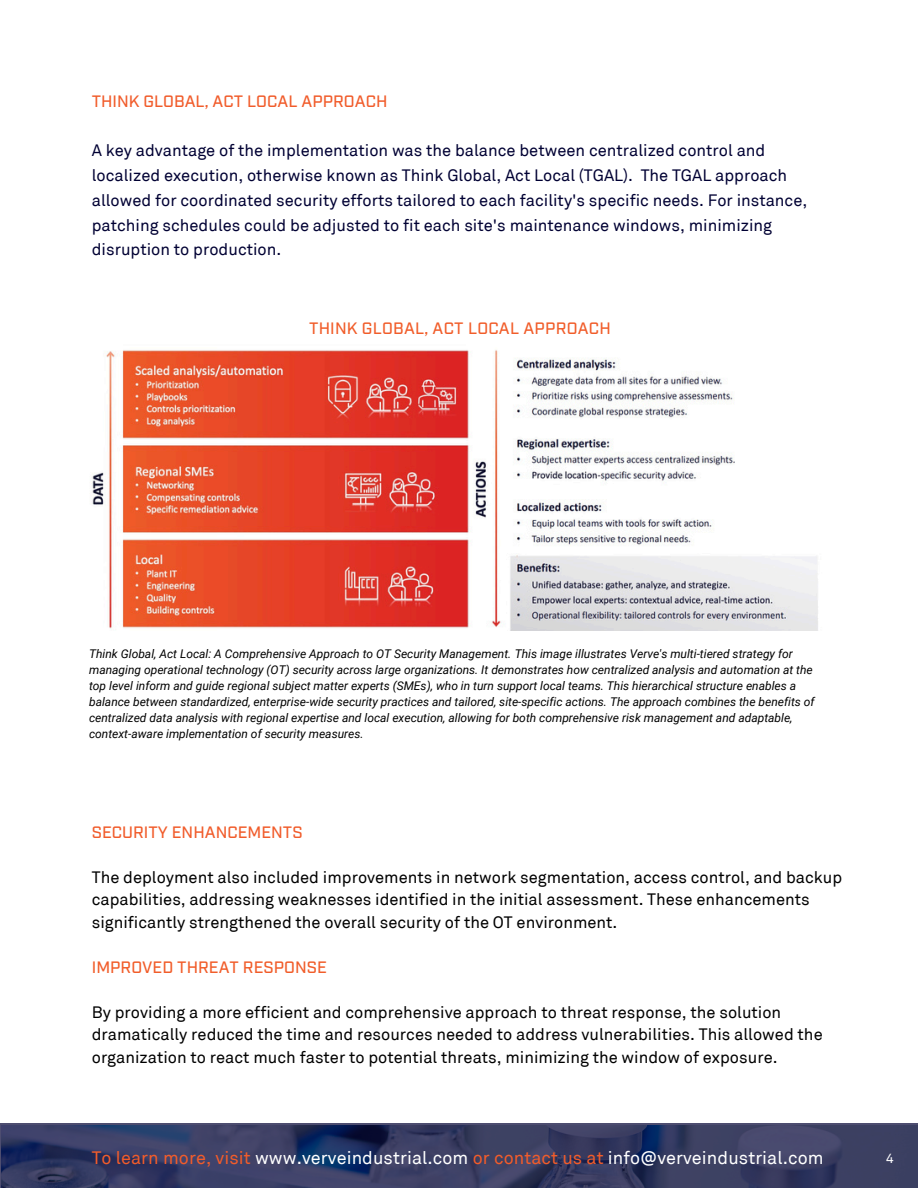
<style>
.page{position:relative;width:918px;height:1188px;background:#fff}
.page>*{position:absolute;margin:0;border:0;box-sizing:border-box;transform-origin:0 0}
.t1{font:18px "Akkurat";letter-spacing:.005em;color:#fff}
.t2{font:16.5px/22.5px "Akkurat";color:#000}
.t3{font:16.5px/24.8px "Akkurat";color:#003}
.t4{font:500 16.5px "Industry Test";letter-spacing:.01em;color:#f15d2a}
.t5{font:500 16.5px "Industry Test";color:#f15c2b}
.t6{font:13.5px "Akkurat";color:#fff}
.t7{font:italic 12px/16px "Roboto";color:#000}
.s1{color:#f15c2b}
</style>
<div class="page">
<svg style="left:0;top:1124px;width:918px;height:64px;background:#363c62"></svg>
<img style="left:91px;top:350px;width:727px;height:281px">
<h2 class="t5" style="left:92px;top:90px;width:297px">THINK GLOBAL, ACT LOCAL APPROACH</h2>
<p class="t3" style="left:92px;top:138px;width:717px">A key advantage of the implementation was the balance between centralized control and localized execution, otherwise known as Think Global, Act Local (TGAL). The TGAL approach allowed for coordinated security efforts tailored to each facility's specific needs. For instance, patching schedules could be adjusted to fit each site's maintenance windows, minimizing disruption to production.</p>
<h2 class="t4" style="left:309px;top:317px;width:303px">THINK GLOBAL, ACT LOCAL APPROACH</h2>
<p class="t7" style="left:89px;top:646px;width:727px">Think Global, Act Local: A Comprehensive Approach to OT Security Management. This image illustrates Verve's multi-tiered strategy for managing operational technology (OT) security across large organizations. It demonstrates how centralized analysis and automation at the top level inform and guide regional subject matter experts (SMEs), who in turn support local teams. This hierarchical structure enables a balance between standardized, enterprise-wide security practices and tailored, site-specific actions. The approach combines the benefits of centralized data analysis with regional expertise and local execution, allowing for both comprehensive risk management and adaptable, context-aware implementation of security measures.</p>
<h2 class="t5" style="left:92px;top:820px;width:212px">SECURITY ENHANCEMENTS</h2>
<h1 class="t2" style="left:92px;top:865px;width:752px">The deployment also included improvements in network segmentation, access control, and backup capabilities, addressing weaknesses identified in the initial assessment. These enhancements significantly strengthened the overall security of the OT environment.</h1>
<h2 class="t4" style="left:92px;top:955px;width:237px">IMPROVED THREAT RESPONSE</h2>
<p class="t2" style="left:92px;top:1000px;width:732px">By providing a more efficient and comprehensive approach to threat response, the solution dramatically reduced the time and resources needed to address vulnerabilities. This allowed the organization to react much faster to potential threats, minimizing the window of exposure.</p>
<p class="t1" style="left:92px;top:1147px;width:733px"><span class="s1">To learn more, visit</span> www.verveindustrial.com <span class="s1">or contact us at</span> info@verveindustrial.com</p>
<h1 class="t6" style="left:886px;top:1147px;width:9px">2</h1>
<p class="t6" style="left:886px;top:1150px;width:9px">4</p>
</div>
